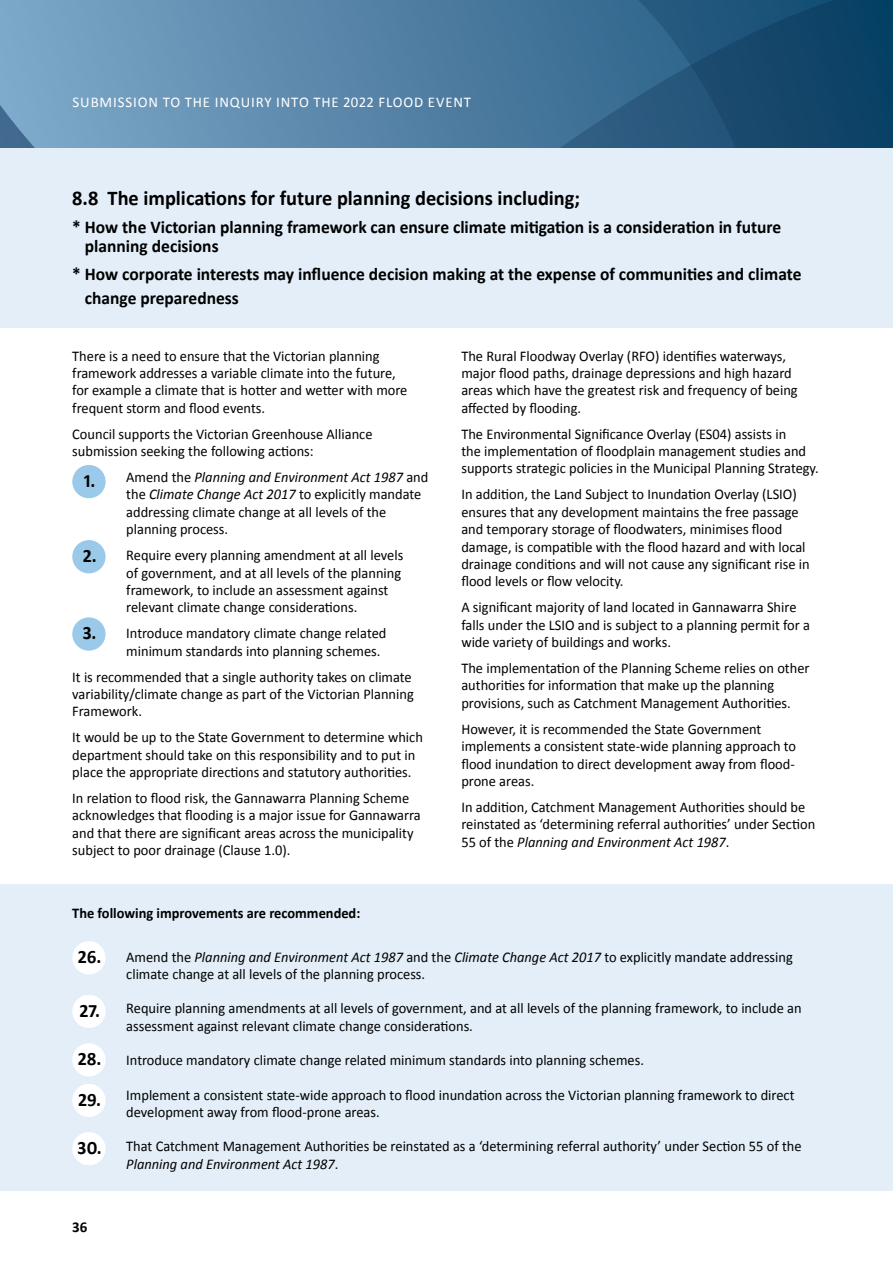
<style>
.page{position:relative;width:893px;height:1263px;background:#fff}
.page>*{position:absolute;margin:0;border:0;box-sizing:border-box;transform-origin:0 0}
.text{font:700 21px "Calibri";color:#000}
.text-2{font:700 18.9px "Calibri";color:#000}
.text-3{font:700 18px/19.5px "Calibri";color:#000}
.t1{font:700 15px "Calibri";color:#000}
.text-4{font:14.85px/17.4px "Calibri";color:#000}
.t2{font:14.85px "Calibri";letter-spacing:.06em;color:#fff}
.text-5{font:700 14.85px "Calibri";color:#000}
.s1{font-style:italic}
</style>
<div class="page">
<div style="left:0;top:0;width:893px;height:149px;background:#739fc1"></div>
<svg style="left:167px;top:0;width:419px;height:39px"></svg>
<svg style="left:0;top:39px;width:586px;height:110px"></svg>
<svg style="left:586px;top:0;width:307px;height:149px"></svg>
<div style="left:72px;top:465px;width:34px;height:33px;background:#9bc9e9;border-radius:50%"></div>
<div style="left:72px;top:540px;width:34px;height:33px;background:#9bc9e9;border-radius:50%"></div>
<div style="left:72px;top:617px;width:34px;height:34px;background:#9bc9e9;border-radius:50%"></div>
<div style="left:0;top:884px;width:893px;height:307px;background:#e3eef8"></div>
<div style="left:72px;top:941px;width:34px;height:33px;background:#fff;border-radius:50%"></div>
<div style="left:72px;top:995px;width:34px;height:33px;background:#fff;border-radius:50%"></div>
<div style="left:72px;top:1043px;width:34px;height:33px;background:#fff;border-radius:50%"></div>
<div style="left:72px;top:1084px;width:34px;height:33px;background:#fff;border-radius:50%"></div>
<div style="left:72px;top:1132px;width:34px;height:33px;background:#fff;border-radius:50%"></div>
<div style="left:0;top:149px;width:893px;height:179px;background:#e3eef8"></div>
<p class="t2" style="left:73px;top:93px;width:400px">SUBMISSION TO THE INQUIRY INTO THE 2022 FLOOD EVENT</p>
<p class="text" style="left:72px;top:184px;width:509px">8.8 The implications for future planning decisions including;</p>
<p class="text-3" style="left:85px;top:217px;width:698px;text-indent:-13px">* How the Victorian planning framework can ensure climate mitigation is a consideration in future planning decisions</p>
<p class="text-3" style="left:85px;top:262px;width:718px;line-height:24px;text-indent:-13px">* How corporate interests may influence decision making at the expense of communities and climate change preparedness</p>
<p class="text-4" style="left:72px;top:347px;width:337px">There is a need to ensure that the Victorian planning framework addresses a variable climate into the future, for example a climate that is hotter and wetter with more frequent storm and flood events.</p>
<p class="text-4" style="left:72px;top:425px;width:302px">Council supports the Victorian Greenhouse Alliance submission seeking the following actions:</p>
<p class="text-4" style="left:126px;top:468px;width:304px">Amend the <span class="s1">Planning and Environment Act 1987</span> and the <span class="s1">Climate Change Act 2017</span> to explicitly mandate addressing climate change at all levels of the planning process.</p>
<p class="text-4" style="left:126px;top:546px;width:279px">Require every planning amendment at all levels of government, and at all levels of the planning framework, to include an assessment against relevant climate change considerations.</p>
<p class="text-4" style="left:126px;top:625px;width:262px">Introduce mandatory climate change related minimum standards into planning schemes.</p>
<p class="text-4" style="left:72px;top:668px;width:343px">It is recommended that a single authority takes on climate variability/climate change as part of the Victorian Planning<br>Framework.</p>
<p class="text-4" style="left:72px;top:729px;width:352px">It would be up to the State Government to determine which department should take on this responsibility and to put in place the appropriate directions and statutory authorities.</p>
<p class="text-4" style="left:72px;top:789px;width:350px">In relation to flood risk, the Gannawarra Planning Scheme acknowledges that flooding is a major issue for Gannawarra and that there are significant areas across the municipality subject to poor drainage (Clause 1.0).</p>
<p class="text-2" style="left:84px;top:469px;width:13px">1.</p>
<p class="text-2" style="left:83px;top:544px;width:16px">2.</p>
<p class="text-2" style="left:83px;top:621px;width:15px">3.</p>
<p class="text-4" style="left:461px;top:347px;width:338px">The Rural Floodway Overlay (RFO) identifies waterways, major flood paths, drainage depressions and high hazard areas which have the greatest risk and frequency of being affected by flooding.</p>
<p class="text-4" style="left:461px;top:425px;width:359px">The Environmental Significance Overlay (ES04) assists in<br>the implementation of floodplain management studies and supports strategic policies in the Municipal Planning Strategy.</p>
<p class="text-4" style="left:461px;top:486px;width:350px">In addition, the Land Subject to Inundation Overlay (LSIO) ensures that any development maintains the free passage and temporary storage of floodwaters, minimises flood damage, is compatible with the flood hazard and with local drainage conditions and will not cause any significant rise in flood levels or flow velocity.</p>
<p class="text-4" style="left:461px;top:599px;width:350px">A significant majority of land located in Gannawarra Shire falls under the LSIO and is subject to a planning permit for a wide variety of buildings and works.</p>
<p class="text-4" style="left:461px;top:659px;width:350px">The implementation of the Planning Scheme relies on other authorities for information that make up the planning provisions, such as Catchment Management Authorities.</p>
<p class="text-4" style="left:461px;top:720px;width:336px">However, it is recommended the State Government implements a consistent state-wide planning approach to flood inundation to direct development away from flood&shy;prone areas.</p>
<p class="text-4" style="left:461px;top:798px;width:355px">In addition, Catchment Management Authorities should be reinstated as ‘determining referral authorities’ under Section<br>55 of the <span class="s1">Planning and Environment Act 1987</span>.</p>
<p class="text-5" style="left:72px;top:904px;width:290px">The following improvements are recommended:</p>
<p class="text-4" style="left:126px;top:948px;width:668px">Amend the <span class="s1">Planning and Environment Act 1987</span> and the <span class="s1">Climate Change Act 2017</span> to explicitly mandate addressing climate change at all levels of the planning process.</p>
<p class="text-4" style="left:126px;top:1000px;width:677px">Require planning amendments at all levels of government, and at all levels of the planning framework, to include an assessment against relevant climate change considerations.</p>
<p class="text-4" style="left:126px;top:1051px;width:519px">Introduce mandatory climate change related minimum standards into planning schemes.</p>
<p class="text-4" style="left:126px;top:1086px;width:670px">Implement a consistent state-wide approach to flood inundation across the Victorian planning framework to direct development away from flood-prone areas.</p>
<p class="text-4" style="left:126px;top:1138px;width:677px">That Catchment Management Authorities be reinstated as a ‘determining referral authority’ under Section 55 of the<br><span class="s1">Planning and Environment Act 1987</span>.</p>
<p class="text-2" style="left:78px;top:945px;width:25px">26.</p>
<p class="text-2" style="left:79px;top:998px;width:22px">27.</p>
<p class="text-2" style="left:78px;top:1047px;width:25px">28.</p>
<p class="text-2" style="left:78px;top:1087px;width:24px">29.</p>
<p class="text-2" style="left:78px;top:1136px;width:26px">30.</p>
<p class="t1" style="left:72px;top:1218px;width:17px">36</p>
</div>
